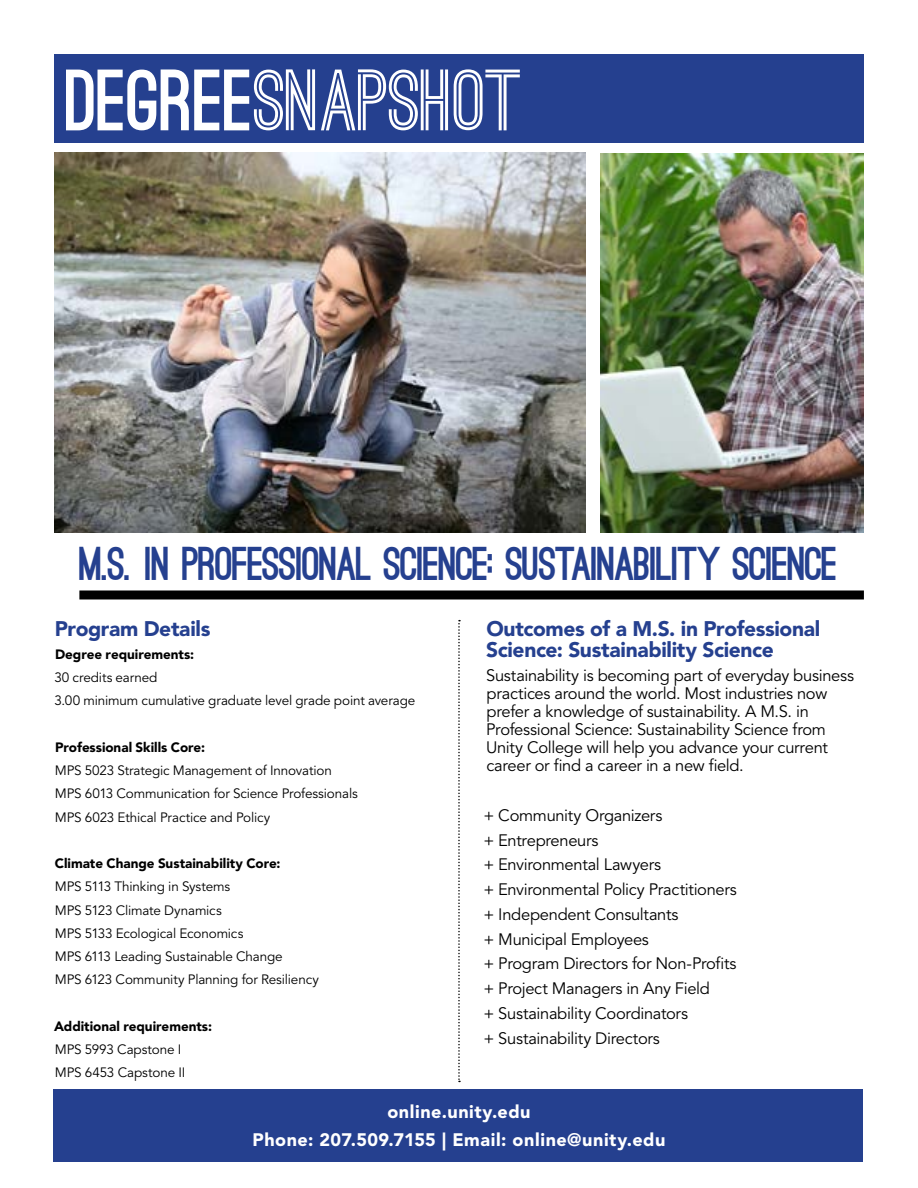
<style>
.page{position:relative;width:918px;height:1188px;background:#fff}
.page>*{position:absolute;margin:0;border:0;box-sizing:border-box;transform-origin:0 0}
.t1{font:700 82.5px "Ostrich Sans";letter-spacing:-.01em;color:#fff}
.t2{font:900 45px "Ostrich Sans";letter-spacing:-.035em;color:#25408f}
.t3{font:900 21px/21px "Avenir LT Std";letter-spacing:-.015em;color:#25408f}
.t4{font:900 18px/27.8px "Avenir LT Std";letter-spacing:.03em;color:#fff;text-align:center}
.t5{font:16.5px/24.8px "Avenir LT Std";letter-spacing:-.02em;color:#000}
.t6{font:13.5px/23.2px "Avenir LT Std";letter-spacing:-.01em;color:#000}
.t7{font:900 13.5px "Avenir LT Std";letter-spacing:-.005em;color:#000}
.s1{font-weight:900}
</style>
<div class="page">
<div style="left:54px;top:54px;width:810px;height:88px;background:#25408f"></div>
<div style="left:79px;top:590px;width:785px;height:9px;background:#000"></div>
<img style="left:54px;top:153px;width:531px;height:380px">
<svg style="left:458px;top:620px;width:2px;height:462px"></svg>
<img style="left:600px;top:153px;width:264px;height:380px">
<div style="left:53px;top:1090px;width:810px;height:72px;background:#25408f"></div>
<h1 class="t1" style="left:66px;top:69px;width:460px"><span class="s1">DEGREE</span>SNAPSHOT</h1>
<h2 class="t2" style="left:79px;top:547px;width:761px">M.S. IN PROFESSIONAL SCIENCE: SUSTAINABILITY SCIENCE</h2>
<p class="t3" style="left:55px;top:618px;width:157px">Program Details</p>
<p class="t7" style="left:55px;top:646px;width:141px">Degree requirements:</p>
<p class="t6" style="left:54px;top:666px;width:362px">30 credits earned<br>3.00 minimum cumulative graduate level grade point average</p>
<p class="t7" style="left:55px;top:739px;width:151px">Professional Skills Core:</p>
<p class="t6" style="left:55px;top:759px;width:304px">MPS 5023 Strategic Management of Innovation<br>MPS 6013 Communication for Science Professionals<br>MPS 6023 Ethical Practice and Policy</p>
<p class="t7" style="left:55px;top:855px;width:227px">Climate Change Sustainability Core:</p>
<p class="t6" style="left:55px;top:875px;width:266px">MPS 5113 Thinking in Systems<br>MPS 5123 Climate Dynamics<br>MPS 5133 Ecological Economics<br>MPS 6113 Leading Sustainable Change<br>MPS 6123 Community Planning for Resiliency</p>
<p class="t7" style="left:54px;top:1018px;width:159px">Additional requirements:</p>
<p class="t6" style="left:55px;top:1038px;width:132px">MPS 5993 Capstone I<br>MPS 6453 Capstone II</p>
<p class="t3" style="left:486px;top:618px;width:336px">Outcomes of a M.S. in Professional<br>Science: Sustainability Science</p>
<p class="t5" style="left:486px;top:667px;width:370px;line-height:18px">Sustainability is becoming part of everyday business practices around the world. Most industries now prefer a knowledge of sustainability. A M.S. in Professional Science: Sustainability Science from Unity College will help you advance your current career or find a career in a new field.</p>
<p class="t5" style="left:483px;top:803px;width:255px">+ Community Organizers<br>+ Entrepreneurs<br>+ Environmental Lawyers<br>+ Environmental Policy Practitioners + Independent Consultants<br>+ Municipal Employees<br>+ Program Directors for Non-Profits + Project Managers in Any Field<br>+ Sustainability Coordinators<br>+ Sustainability Directors</p>
<p class="t4" style="left:253px;top:1098px;width:414px">online.unity.edu<br>Phone: 207.509.7155 | Email: online@unity.edu</p>
</div>
